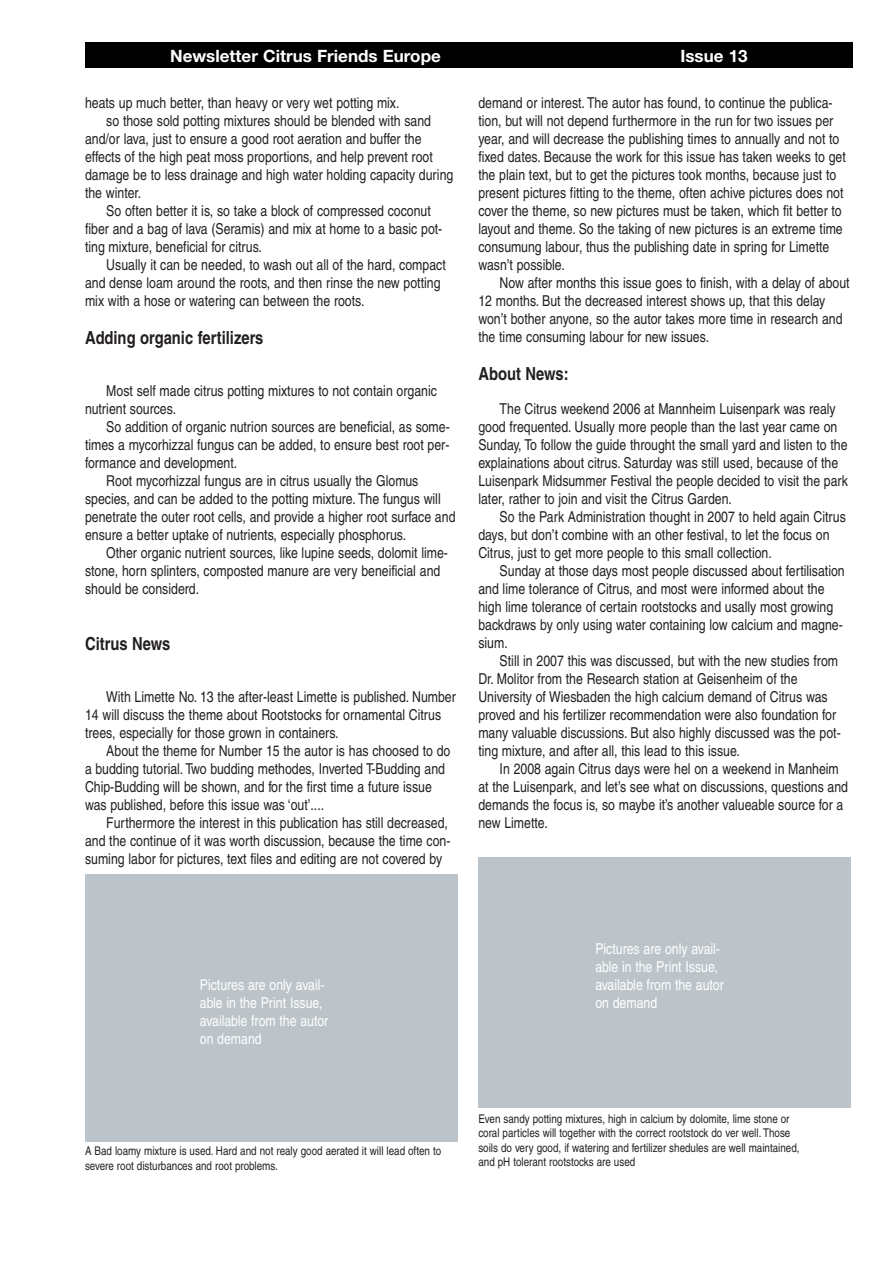
<style>
.page{position:relative;width:893px;height:1263px;background:#fff}
.page>*{position:absolute;margin:0;border:0;box-sizing:border-box;transform-origin:0 0}
.t1{font:700 condensed 18px "Helvetica";color:#231f20}
.t2{font:700 16.95px "Helvetica Neue";color:#fff}
.t3{font:condensed 15px/18px "Helvetica";color:#231f20}
.t4{font:condensed 15px/18px "Helvetica";color:#fff}
.t5{font:condensed 12px/14.4px "Helvetica";color:#231f20}
</style>
<div class="page">
<div style="left:85px;top:43px;width:768px;height:25px;background:#000"></div>
<div style="left:85px;top:874px;width:372px;height:267px;background:#bcc4c9"></div>
<div style="left:478px;top:858px;width:372px;height:250px;background:#bcc4c9"></div>
<p class="t2" style="left:170px;top:45px;width:272px">Newsletter Citrus Friends Europe</p>
<p class="t2" style="left:680px;top:45px;width:69px">Issue 13</p>
<p class="t3" style="left:85px;top:95px;width:316px">heats up much better, than heavy or very wet potting mix.</p>
<p class="t3" style="left:106px;top:113px;width:326px">so those sold potting mixtures should be blended with sand</p>
<p class="t3" style="left:85px;top:131px;width:338px">and/or lava, just to ensure a good root aeration and buffer the</p>
<p class="t3" style="left:85px;top:149px;width:349px">effects of the high peat moss proportions, and help prevent root</p>
<p class="t3" style="left:85px;top:167px;width:370px">damage be to less drainage and high water holding capacity during</p>
<p class="t3" style="left:85px;top:185px;width:58px">the winter.</p>
<p class="t3" style="left:106px;top:203px;width:326px">So often better it is, so take a block of compressed coconut</p>
<p class="t3" style="left:85px;top:221px;width:359px">fiber and a bag of lava (Seramis) and mix at home to a basic pot-</p>
<p class="t3" style="left:85px;top:239px;width:178px">ting mixture, beneficial for citrus.</p>
<p class="t3" style="left:106px;top:257px;width:341px">Usually it can be needed, to wash out all of the hard, compact</p>
<p class="t3" style="left:85px;top:275px;width:357px">and dense loam around the roots, and then rinse the new potting</p>
<p class="t3" style="left:85px;top:293px;width:281px">mix with a hose or watering can between the roots.</p>
<p class="t1" style="left:85px;top:331px;width:180px">Adding organic fertilizers</p>
<p class="t3" style="left:85px;top:383px;width:353px;text-indent:21px">Most self made citrus potting mixtures to not contain organic nutrient sources.</p>
<p class="t3" style="left:106px;top:419px;width:345px">So addition of organic nutrion sources are beneficial, as some-</p>
<p class="t3" style="left:85px;top:437px;width:366px">times a mycorhizzal fungus can be added, to ensure best root per-</p>
<p class="t3" style="left:85px;top:455px;width:154px">formance and development.</p>
<p class="t3" style="left:106px;top:473px;width:314px">Root mycorhizzal fungus are in citrus usually the Glomus</p>
<p class="t3" style="left:85px;top:491px;width:357px">species, and can be added to the potting mixture. The fungus will</p>
<p class="t3" style="left:85px;top:509px;width:372px">penetrate the outer root cells, and provide a higher root surface and</p>
<p class="t3" style="left:85px;top:527px;width:323px">ensure a better uptake of nutrients, especially phosphorus.</p>
<p class="t3" style="left:106px;top:545px;width:343px">Other organic nutrient sources, like lupine seeds, dolomit lime-</p>
<p class="t3" style="left:85px;top:563px;width:357px">stone, horn splinters, composted manure are very beneificial and</p>
<p class="t3" style="left:85px;top:581px;width:116px">should be considerd.</p>
<p class="t3" style="left:478px;top:95px;width:369px">demand or interest. The autor has found, to continue the publica&shy;tion, but will not depend furthermore in the run for two issues per year, and will decrease the publishing times to annually and not to fixed dates. Because the work for this issue has taken weeks to get the plain text, but to get the pictures took months, because just to present pictures fitting to the theme, often achive pictures does not cover the theme, so new pictures must be taken, which fit better to layout and theme. So the taking of new pictures is an extreme time consumung labour, thus the publishing date in spring for Limette wasn’t possible.</p>
<p class="t3" style="left:478px;top:275px;width:373px;text-indent:21px">Now after months this issue goes to finish, with a delay of about 12 months. But the decreased interest shows up, that this delay won’t bother anyone, so the autor takes more time in research and the time consuming labour for new issues.</p>
<p class="t1" style="left:478px;top:367px;width:92px">About News:</p>
<p class="t3" style="left:478px;top:401px;width:371px;text-indent:21px">The Citrus weekend 2006 at Mannheim Luisenpark was realy good frequented. Usually more people than the last year came on Sunday, To follow the guide throught the small yard and listen to the explainations about citrus. Saturday was still used, because of the Luisenpark Midsummer Festival the people decided to visit the park later, rather to join and visit the Citrus Garden.</p>
<p class="t3" style="left:478px;top:509px;width:369px;text-indent:21px">So the Park Administration thought in 2007 to held again Citrus days, but don’t combine with an other festival, to let the focus on<br>Citrus, just to get more people to this small collection.</p>
<p class="t3" style="left:478px;top:563px;width:368px;text-indent:21px">Sunday at those days most people discussed about fertilisation and lime tolerance of Citrus, and most were informed about the high lime tolerance of certain rootstocks and usally most growing backdraws by only using water containing low calcium and magne&shy;sium.</p>
<p class="t3" style="left:478px;top:653px;width:364px;text-indent:21px">Still in 2007 this was discussed, but with the new studies from Dr. Molitor from the Research station at Geisenheim of the University of Wiesbaden the high calcium demand of Citrus was proved and his fertilizer recommendation were also foundation for many valuable discussions. But also highly discussed was the pot&shy;ting mixture, and after all, this lead to this issue.</p>
<p class="t3" style="left:478px;top:761px;width:371px;text-indent:21px">In 2008 again Citrus days were hel on a weekend in Manheim at the Luisenpark, and let’s see what on discussions, questions and demands the focus is, so maybe it’s another valueable source for a new Limette.</p>
<p class="t1" style="left:85px;top:637px;width:87px">Citrus News</p>
<p class="t3" style="left:85px;top:689px;width:372px;text-indent:21px">With Limette No. 13 the after-least Limette is published. Number<br>14 will discuss the theme about Rootstocks for ornamental Citrus trees, especially for those grown in containers.</p>
<p class="t3" style="left:85px;top:743px;width:367px;text-indent:21px">About the theme for Number 15 the autor is has choosed to do a budding tutorial. Two budding methodes, Inverted T-Budding and Chip-Budding will be shown, and for the first time a future issue was published, before this issue was ‘out’....</p>
<p class="t3" style="left:85px;top:815px;width:367px;text-indent:21px">Furthermore the interest in this publication has still decreased, and the continue of it was worth discussion, because the time con&shy;suming labor for pictures, text files and editing are not covered by</p>
<p class="t4" style="left:200px;top:977px;width:130px">Pictures are only avail&shy;able in the Print Issue, available from the autor on demand</p>
<p class="t5" style="left:85px;top:1145px;width:358px">A Bad loamy mixture is used. Hard and not realy good aerated it will lead often to severe root disturbances and root problems.</p>
<p class="t4" style="left:595px;top:941px;width:130px">Pictures are only avail&shy;able in the Print Issue, available from the autor on demand</p>
<p class="t5" style="left:478px;top:1112px;width:323px">Even sandy potting mixtures, high in calcium by dolomite, lime stone or coral particles will together with the correct rootstock do ver well. Those soils do very good, if watering and fertilizer shedules are well maintained, and pH tolerant rootstocks are used</p>
</div>
